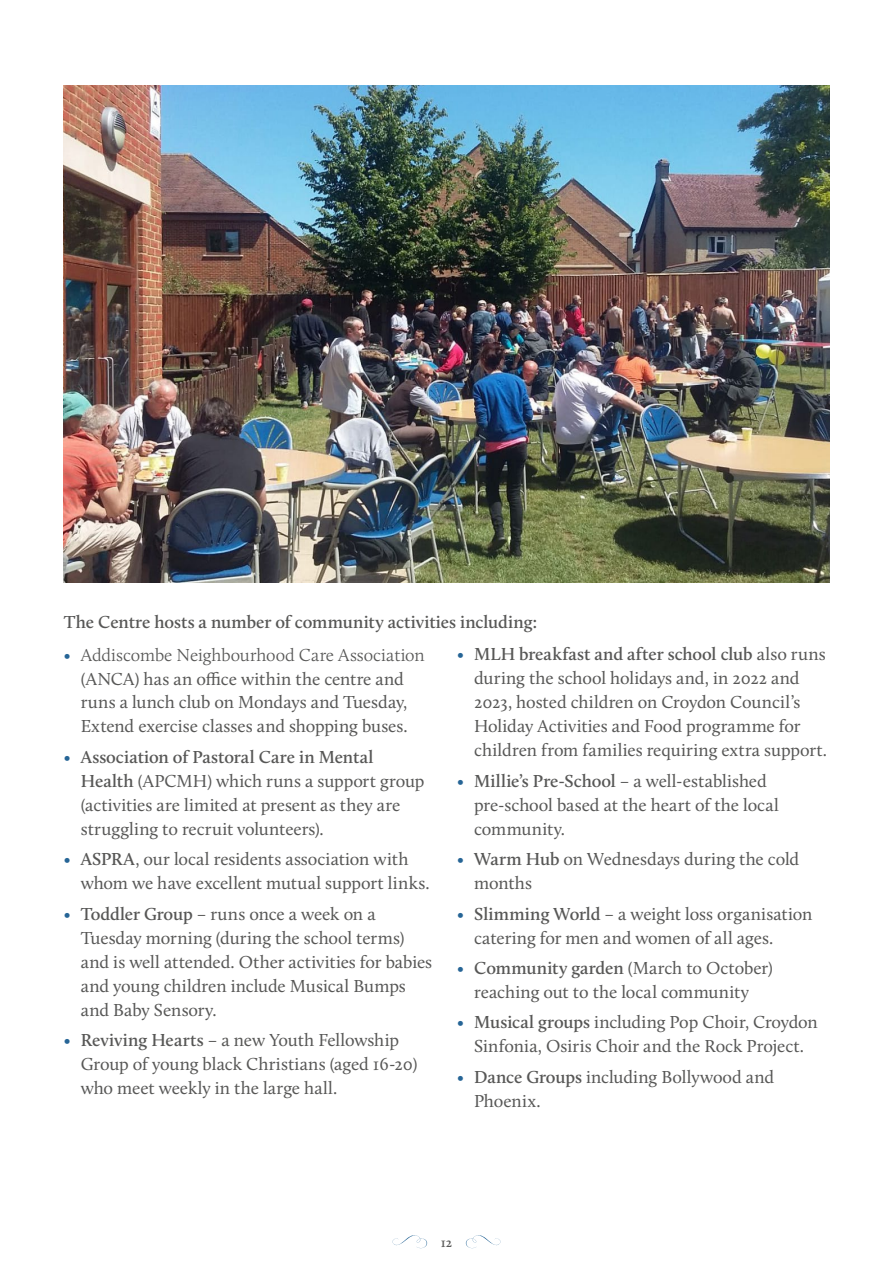
<style>
.page{position:relative;width:893px;height:1263px;background:#fff}
.page>*{position:absolute;margin:0;border:0;box-sizing:border-box;transform-origin:0 0}
.t1{font:18px/24px "Calluna";letter-spacing:-.005em;color:#575756}
.t2{font:600 18px "Calluna";letter-spacing:-.005em;color:#575756}
.t3{font:600 13.5px "Calluna";color:#575756}
.s1{color:#266596}
.s2{font-weight:300}
.s3{font-weight:600}
</style>
<div class="page">
<svg style="left:465px;top:1235px;width:36px;height:13px"></svg>
<svg style="left:392px;top:1235px;width:36px;height:13px"></svg>
<img style="left:64px;top:85px;width:765px;height:498px">
<p class="t2" style="left:64px;top:611px;width:475px">The Centre hosts a number of community activities including:</p>
<p class="t1" style="left:64px;top:642px;width:362px;text-align:center"><span class="s1">•</span> <span class="s2">Addiscombe Neighbourhood Care Association </span>(ANCA) has an office within the centre and runs a lunch club on Mondays and Tuesday, Extend exercise classes and shopping buses.</p>
<p class="t1" style="left:81px;top:745px;width:345px;text-indent:-17px"><span class="s1">•</span> <span class="s3">Association of Pastoral Care in Mental Health</span> (APCMH) which runs a support group (activities are limited at present as they are struggling to recruit volunteers).</p>
<p class="t1" style="left:81px;top:847px;width:350px;text-indent:-17px"><span class="s1">•</span> <span class="s3">ASPRA</span>, our local residents association with whom we have excellent mutual support links.</p>
<p class="t1" style="left:81px;top:901px;width:353px;text-indent:-17px"><span class="s1">•</span> <span class="s3">Toddler Group</span> – runs once a week on a Tuesday morning (during the school terms) and is well attended. Other activities for babies and young children include Musical Bumps and Baby Sensory.</p>
<p class="t1" style="left:81px;top:1028px;width:338px;text-indent:-17px"><span class="s1">•</span> <span class="s3">Reviving Hearts</span> – a new Youth Fellowship<br>Group of young black Christians (aged 16-20) who meet weekly in the large hall.</p>
<p class="t1" style="left:474px;top:642px;width:354px;text-indent:-17px"><span class="s1">•</span> <span class="s3">MLH breakfast and after school club</span> also runs during the school holidays and, in 2022 and 2023, hosted children on Croydon Council’s Holiday Activities and Food programme for children from families requiring extra support.</p>
<p class="t1" style="left:474px;top:769px;width:306px;text-indent:-17px"><span class="s1">•</span> <span class="s3">Millie’s Pre-School</span> – a well-established pre-school based at the heart of the local community.</p>
<p class="t1" style="left:474px;top:847px;width:327px;text-indent:-17px"><span class="s1">•</span> <span class="s3">Warm Hub</span> on Wednesdays during the cold months</p>
<p class="t1" style="left:474px;top:901px;width:340px;text-indent:-17px"><span class="s1">•</span> <span class="s3">Slimming World</span> – a weight loss organisation catering for men and women of all ages.</p>
<p class="t1" style="left:457px;top:956px;width:317px;text-align:center"><span class="s1">•</span> <span class="s3">Community garden</span> (March to October) reaching out to the local community</p>
<p class="t1" style="left:457px;top:1010px;width:362px;text-align:center"><span class="s1">•</span> <span class="s3">Musical groups</span> including Pop Choir, Croydon<br>Sinfonia, Osiris Choir and the Rock Project.</p>
<p class="t1" style="left:474px;top:1064px;width:302px;text-indent:-17px"><span class="s1">•</span> <span class="s3">Dance Groups</span> including Bollywood and<br>Phoenix.</p>
<p class="t3" style="left:441px;top:1234px;width:13px">12</p>
</div>
